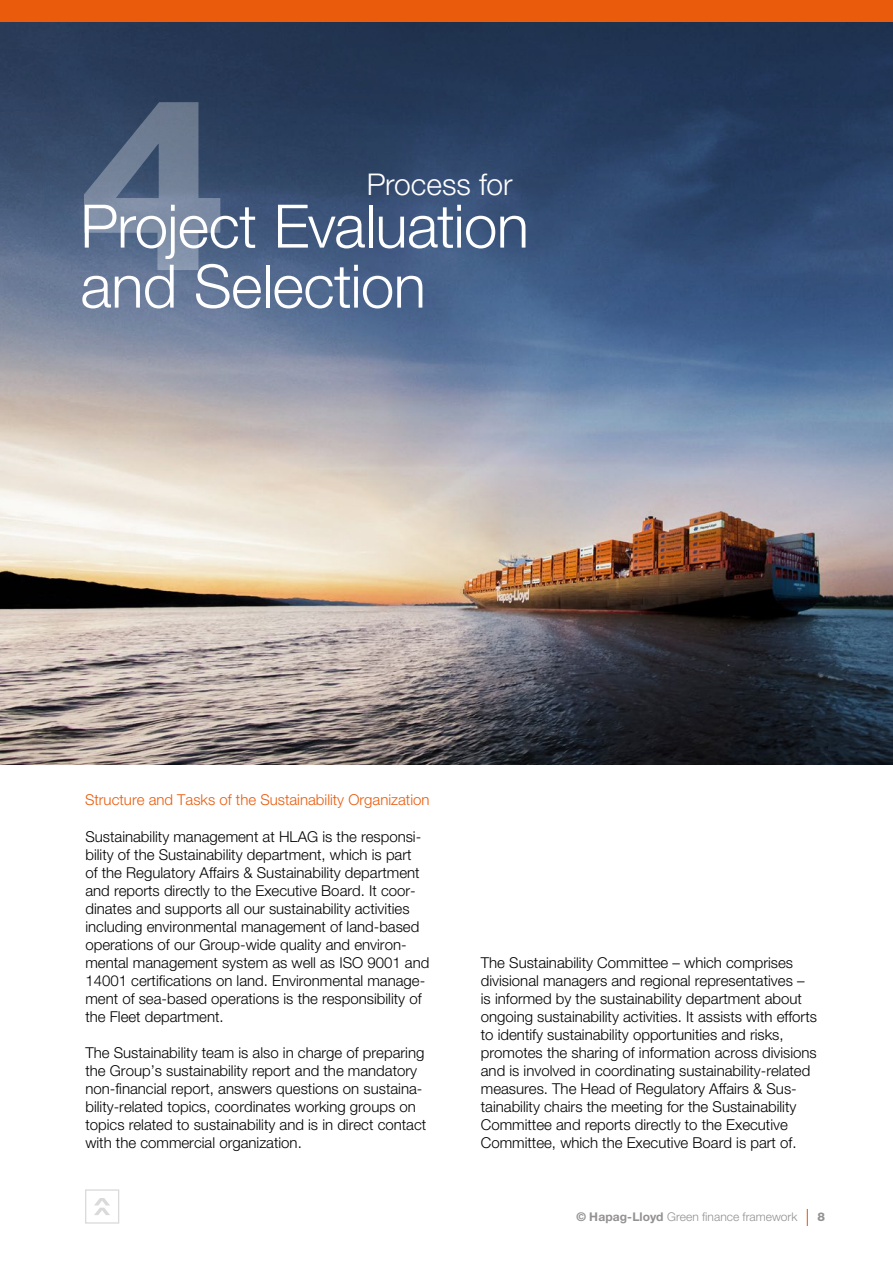
<style>
.page{position:relative;width:893px;height:1263px;background:#fff}
.page>*{position:absolute;margin:0;border:0;box-sizing:border-box;transform-origin:0 0}
.t1{font:800 240.9px "Helvetica Neue LT";color:#fff}
.t2{font:300 60px "Helvetica Neue LT";letter-spacing:-.01em;color:#fff}
.t3{font:300 30px "Helvetica Neue LT";letter-spacing:-.005em;color:#fff}
.t4{font:300 15px/18px "Helvetica Neue LT";color:#000}
.t5{font:300 15px "Helvetica Neue LT";color:#ea5b0b}
.t6{font:300 12px "Helvetica Neue LT";letter-spacing:.005em;color:#939191}
.t7{font:800 12px "Helvetica Neue LT";color:#939191}
.s1{font-weight:700}
</style>
<div class="page">
<svg style="left:807px;top:1209px;width:1px;height:17px"></svg>
<img style="left:0;top:463px;width:893px;height:301px">
<svg style="left:0;top:21px;width:893px;height:442px;background:#506281"></svg>
<div style="left:0;top:0;width:893px;height:21px;background:#ea5b0b"></div>
<svg style="left:94px;top:1198px;width:16px;height:17px"></svg>
<div style="left:85px;top:1189px;width:34px;height:34px;border:1px solid #dadada"></div>
<h1 class="t1" style="left:77px;top:41px;width:153px">4</h1>
<h3 class="t3" style="left:367px;top:166px;width:147px">Process for</h3>
<h2 class="t2" style="left:80px;top:190px;width:450px">Project Evaluation</h2>
<h2 class="t2" style="left:80px;top:250px;width:347px">and Selection</h2>
<p class="t5" style="left:85px;top:791px;width:346px">Structure and Tasks of the Sustainability Organization</p>
<p class="t4" style="left:85px;top:827px;width:345px">Sustainability management at HLAG is the responsi&shy;bility of the Sustainability department, which is part<br>of the Regulatory Affairs &amp; Sustainability department and reports directly to the Executive Board. It coor&shy;dinates and supports all our sustainability activities including environmental management of land-based operations of our Group-wide quality and environ&shy;mental management system as well as ISO 9001 and 14001 certifications on land. Environmental manage&shy;ment of sea-based operations is the responsibility of the Fleet department.</p>
<p class="t4" style="left:85px;top:1043px;width:342px">The Sustainability team is also in charge of preparing the Group’s sustainability report and the mandatory non-financial report, answers questions on sustaina&shy;bility-related topics, coordinates working groups on topics related to sustainability and is in direct contact with the commercial organization.</p>
<p class="t4" style="left:481px;top:953px;width:338px">The Sustainability Committee – which comprises divisional managers and regional representatives – is informed by the sustainability department about ongoing sustainability activities. It assists with efforts to identify sustainability opportunities and risks, promotes the sharing of information across divisions and is involved in coordinating sustainability-related measures. The Head of Regulatory Affairs &amp; Sus&shy;tainability chairs the meeting for the Sustainability Committee and reports directly to the Executive Committee, which the Executive Board is part of.</p>
<p class="t6" style="left:576px;top:1210px;width:223px"><span class="s1">© Hapag-Lloyd</span> Green finance framework</p>
<p class="t7" style="left:817px;top:1210px;width:9px">8</p>
</div>
